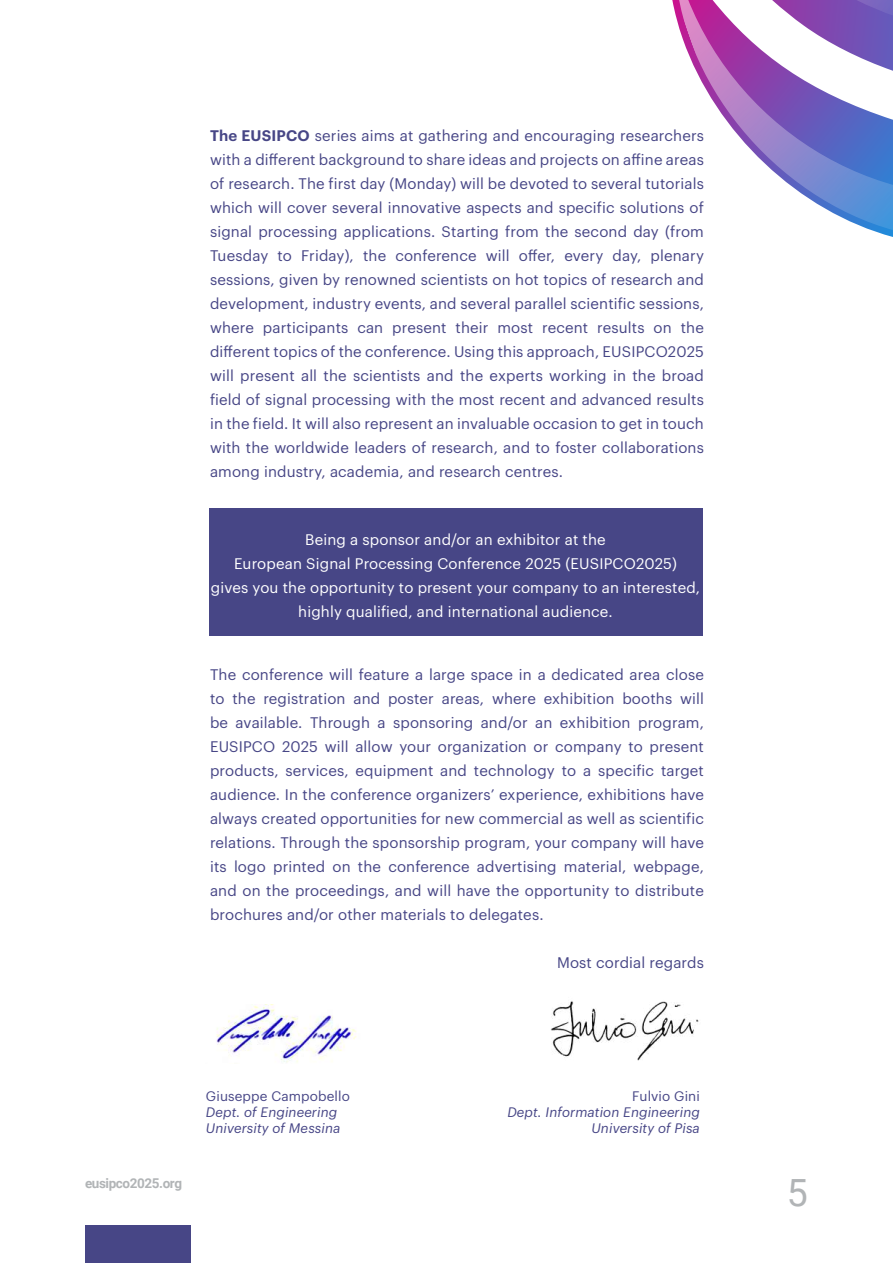
<style>
.page{position:relative;width:893px;height:1263px;background:#fff}
.page>*{position:absolute;margin:0;border:0;box-sizing:border-box;transform-origin:0 0}
.t1{font:37.5px "Roboto";color:#b1b4b6}
.t2{font:15px/24px "Graphik";letter-spacing:.01em;color:#474686;text-align:justify}
.t3{font:15px/24px "Graphik";letter-spacing:.01em;color:#fff;text-align:center}
.t4{font:italic 13.5px/16.2px "Graphik";letter-spacing:.01em;color:#474686;text-align:right}
.t5{font:13.5px "Graphik";letter-spacing:.01em;color:#474686}
.t6{font:700 13.5px "Roboto";letter-spacing:-.03em;color:#b1b4b6}
.s1{font-weight:600}
</style>
<div class="page">
<div style="left:209px;top:509px;width:493px;height:127px;background:#474686"></div>
<img style="left:551px;top:1001px;width:148px;height:60px">
<img style="left:216px;top:1004px;width:141px;height:59px">
<svg style="left:675px;top:0;width:218px;height:237px"></svg>
<div style="left:85px;top:1225px;width:106px;height:38px;background:#474686"></div>
<p class="t2" style="left:210px;top:122px;width:495px"><span class="s1">The EUSIPCO</span> series aims at gathering and encouraging researchers with a different background to share ideas and projects on affine areas of research. The first day (Monday) will be devoted to several tutorials which will cover several innovative aspects and specific solutions of signal processing applications. Starting from the second day (from Tuesday to Friday), the conference will offer, every day, plenary sessions, given by renowned scientists on hot topics of research and development, industry events, and several parallel scientific sessions, where participants can present their most recent results on the different topics of the conference. Using this approach, EUSIPCO2025 will present all the scientists and the experts working in the broad field of signal processing with the most recent and advanced results in the field. It will also represent an invaluable occasion to get in touch with the worldwide leaders of research, and to foster collaborations among industry, academia, and research centres.</p>
<p class="t3" style="left:211px;top:526px;width:491px">Being a sponsor and/or an exhibitor at the<br>European Signal Processing Conference 2025 (EUSIPCO2025)<br>gives you the opportunity to present your company to an interested, highly qualified, and international audience.</p>
<p class="t2" style="left:210px;top:661px;width:495px">The conference will feature a large space in a dedicated area close to the registration and poster areas, where exhibition booths will be available. Through a sponsoring and/or an exhibition program, EUSIPCO 2025 will allow your organization or company to present products, services, equipment and technology to a specific target audience. In the conference organizers’ experience, exhibitions have always created opportunities for new commercial as well as scientific relations. Through the sponsorship program, your company will have its logo printed on the conference advertising material, webpage, and on the proceedings, and will have the opportunity to distribute brochures and/or other materials to delegates.</p>
<p class="t2" style="left:557px;top:949px;width:148px">Most cordial regards</p>
<p class="t5" style="left:206px;top:1086px;width:145px">Giuseppe Campobello</p>
<p class="t4" style="left:206px;top:1103px;width:136px;text-align:left">Dept. of Engineering<br>University of Messina</p>
<p class="t5" style="left:632px;top:1086px;width:69px">Fulvio Gini</p>
<p class="t4" style="left:507px;top:1103px;width:194px">Dept. Information Engineering<br>University of Pisa</p>
<p class="t6" style="left:85px;top:1174px;width:99px">eusipco2025.org</p>
<h1 class="t1" style="left:787px;top:1166px;width:23px">5</h1>
</div>
